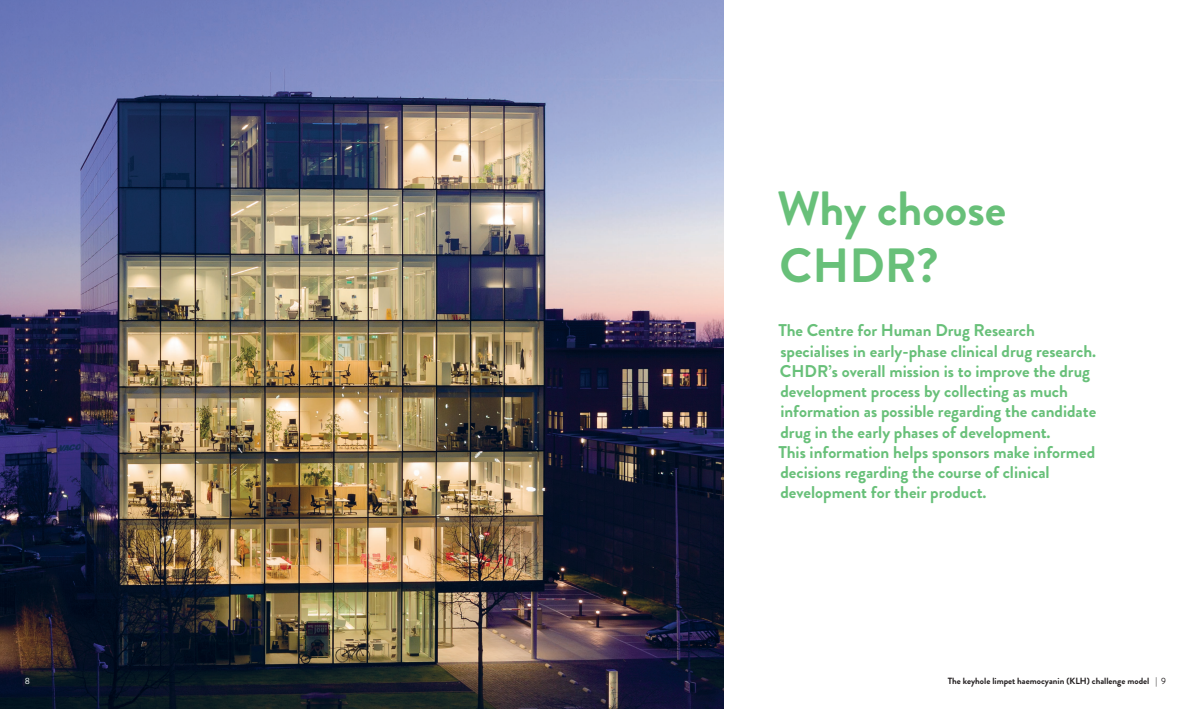
<style>
.page{position:relative;width:1191px;height:709px;background:#fff}
.page>*{position:absolute;margin:0;border:0;box-sizing:border-box;transform-origin:0 0}
.t1{font:700 48px "Brandon Grotesque";color:#68c079}
.t2{font:700 17px/20.2px "Brandon Grotesque";color:#68c079}
.t3{font:700 9px "Brandon Grotesque";color:#231f20}
.t4{font:9px "Brandon Grotesque";color:#fff}
.s1{font-weight:400}
</style>
<div class="page">
<img style="left:0;top:0;width:723px;height:709px">
<p class="t1" style="left:777px;top:175px;width:230px">Why choose</p>
<p class="t1" style="left:779px;top:232px;width:160px">CHDR?</p>
<p class="t2" style="left:778px;top:320px;width:319px">The Centre for Human Drug Research specialises in early-phase clinical drug research.<br>CHDR’s overall mission is to improve the drug development process by collecting as much information as possible regarding the candidate drug in the early phases of development.</p>
<p class="t2" style="left:778px;top:442px;width:318px">This information helps sponsors make informed decisions regarding the course of clinical development for their product.</p>
<p class="t4" style="left:25px;top:674px;width:7px">8</p>
<p class="t3" style="left:947px;top:674px;width:220px">The keyhole limpet haemocyanin (KLH) challenge model <span class="s1">| 9</span></p>
</div>
